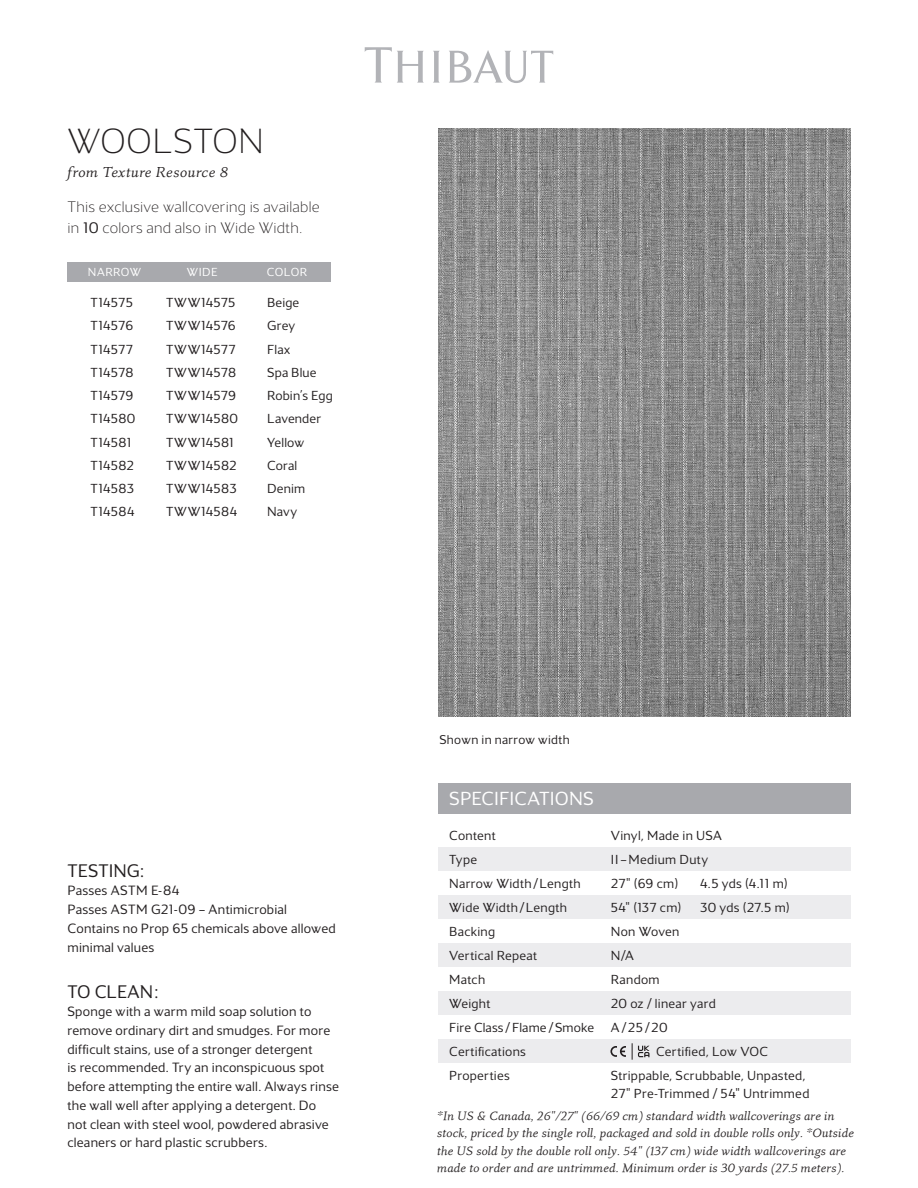
<style>
.page{position:relative;width:918px;height:1188px;background:#fff}
.page>*{position:absolute;margin:0;border:0;box-sizing:border-box;transform-origin:0 0}
.t1{font:200 36px "Maya Samuels";letter-spacing:.005em;color:#231f20}
.t2{font:300 19.5px "Maya Samuels";letter-spacing:.005em;color:#fff}
.t3{font:300 18.75px "Maya Samuels";letter-spacing:.005em;color:#231f20}
.t4{font:200 15.75px/20.2px "Maya Samuels";letter-spacing:.015em;color:#231f20}
.t5{font:italic 15px "Eplica";letter-spacing:.02em;color:#231f20}
.t6{font:300 13.8px/18.8px "Maya Samuels";letter-spacing:.015em;color:#231f20}
.t7{font:300 13.5px "Maya Samuels";letter-spacing:.02em;color:#231f20}
.t8{font:300 13.5px "Maya Samuels";letter-spacing:.045em;color:#231f20}
.t9{font:300 13.5px "Maya Samuels";letter-spacing:.04em;color:#231f20}
.t10{font:300 13.05px "Maya Samuels";letter-spacing:.02em;color:#231f20}
.t11{font:12.6px/17.2px "Eplica Book Italic TT";color:#231f20}
.t12{font:300 12px "Maya Samuels";letter-spacing:.04em;color:#fff}
.s1{font-weight:300}
</style>
<div class="page">
<img style="left:439px;top:128px;width:412px;height:589px">
<div style="left:439px;top:783px;width:412px;height:30px;background:#a8a9ad"></div>
<div style="left:439px;top:848px;width:412px;height:23px;background:#ececee"></div>
<div style="left:439px;top:895px;width:412px;height:24px;background:#ececee"></div>
<div style="left:439px;top:943px;width:412px;height:24px;background:#ececee"></div>
<div style="left:439px;top:991px;width:412px;height:24px;background:#ececee"></div>
<div style="left:439px;top:1039px;width:412px;height:24px;background:#ececee"></div>
<div style="left:68px;top:262px;width:263px;height:20px;background:#a8a9ad"></div>
<svg style="left:365px;top:47px;width:59px;height:36px"></svg>
<svg style="left:433px;top:51px;width:7px;height:32px"></svg>
<svg style="left:449px;top:50px;width:104px;height:33px"></svg>
<svg style="left:610px;top:1043px;width:40px;height:17px"></svg>
<p class="t1" style="left:68px;top:120px;width:198px">WOOLSTON</p>
<p class="t5" style="left:68px;top:163px;width:162px">from Texture Resource 8</p>
<p class="t4" style="left:68px;top:197px;width:254px">This exclusive wallcovering is available in <span class="s1">10</span> colors and also in Wide Width.</p>
<p class="t12" style="left:88px;top:265px;width:55px">NARROW</p>
<p class="t12" style="left:187px;top:265px;width:32px">WIDE</p>
<p class="t12" style="left:267px;top:265px;width:42px">COLOR</p>
<p class="t7" style="left:91px;top:295px;width:44px">T14575</p>
<p class="t7" style="left:91px;top:318px;width:44px">T14576</p>
<p class="t7" style="left:91px;top:342px;width:44px">T14577</p>
<p class="t7" style="left:91px;top:365px;width:44px">T14578</p>
<p class="t7" style="left:91px;top:388px;width:44px">T14579</p>
<p class="t7" style="left:91px;top:411px;width:46px">T14580</p>
<p class="t7" style="left:91px;top:435px;width:42px">T14581</p>
<p class="t7" style="left:91px;top:458px;width:45px">T14582</p>
<p class="t7" style="left:91px;top:481px;width:45px">T14583</p>
<p class="t7" style="left:91px;top:504px;width:45px">T14584</p>
<p class="t7" style="left:166px;top:295px;width:71px">TWW14575</p>
<p class="t7" style="left:166px;top:318px;width:71px">TWW14576</p>
<p class="t8" style="left:166px;top:342px;width:71px">TWW14577</p>
<p class="t7" style="left:166px;top:365px;width:72px">TWW14578</p>
<p class="t7" style="left:166px;top:388px;width:71px">TWW14579</p>
<p class="t7" style="left:166px;top:411px;width:73px">TWW14580</p>
<p class="t7" style="left:166px;top:434px;width:69px">TWW14581</p>
<p class="t7" style="left:166px;top:458px;width:72px">TWW14582</p>
<p class="t7" style="left:166px;top:481px;width:72px">TWW14583</p>
<p class="t9" style="left:166px;top:504px;width:73px">TWW14584</p>
<p class="t7" style="left:267px;top:295px;width:34px">Beige</p>
<p class="t7" style="left:267px;top:318px;width:30px">Grey</p>
<p class="t7" style="left:267px;top:341px;width:25px">Flax</p>
<p class="t7" style="left:267px;top:365px;width:51px">Spa Blue</p>
<p class="t7" style="left:267px;top:388px;width:67px">Robin’s Egg</p>
<p class="t7" style="left:267px;top:411px;width:55px">Lavender</p>
<p class="t7" style="left:267px;top:434px;width:39px">Yellow</p>
<p class="t7" style="left:267px;top:458px;width:32px">Coral</p>
<p class="t7" style="left:267px;top:481px;width:39px">Denim</p>
<p class="t7" style="left:267px;top:504px;width:32px">Navy</p>
<p class="t3" style="left:68px;top:860px;width:78px">TESTING:</p>
<p class="t6" style="left:68px;top:881px;width:114px">Passes ASTM E-84</p>
<p class="t6" style="left:68px;top:900px;width:221px">Passes ASTM G21-09 — Antimicrobial</p>
<p class="t6" style="left:68px;top:919px;width:270px">Contains no Prop 65 chemicals above allowed minimal values</p>
<h3 class="t3" style="left:68px;top:981px;width:92px">TO CLEAN:</h3>
<p class="t6" style="left:68px;top:1002px;width:273px">Sponge with a warm mild soap solution to remove ordinary dirt and smudges. For more difficult stains, use of a stronger detergent<br>is recommended. Try an inconspicuous spot before attempting the entire wall. Always rinse the wall well after applying a detergent. Do not clean with steel wool, powdered abrasive cleaners or hard plastic scrubbers.</p>
<p class="t10" style="left:439px;top:732px;width:132px">Shown in narrow width</p>
<p class="t2" style="left:449px;top:788px;width:146px">SPECIFICATIONS</p>
<p class="t7" style="left:449px;top:827px;width:48px">Content</p>
<p class="t7" style="left:449px;top:851px;width:30px">Type</p>
<p class="t7" style="left:449px;top:875px;width:133px">Narrow Width/Length</p>
<p class="t7" style="left:449px;top:899px;width:119px">Wide Width/Length</p>
<p class="t7" style="left:449px;top:923px;width:48px">Backing</p>
<p class="t7" style="left:449px;top:947px;width:89px">Vertical Repeat</p>
<p class="t7" style="left:449px;top:971px;width:38px">Match</p>
<p class="t7" style="left:449px;top:995px;width:43px">Weight</p>
<p class="t7" style="left:449px;top:1019px;width:146px">Fire Class / Flame / Smoke</p>
<p class="t7" style="left:449px;top:1043px;width:78px">Certifications</p>
<p class="t7" style="left:449px;top:1067px;width:62px">Properties</p>
<p class="t11" style="left:437px;top:1107px;width:418px">*In US &amp; Canada, 26"/27" (66/69 cm) standard width wallcoverings are in stock, priced by the single roll, packaged and sold in double rolls only. *Outside the US sold by the double roll only. 54" (137 cm) wide width wallcoverings are made to order and are untrimmed. Minimum order is 30 yards (27.5 meters).</p>
<p class="t7" style="left:611px;top:827px;width:113px">Vinyl, Made in USA</p>
<p class="t7" style="left:611px;top:851px;width:99px">II—Medium Duty</p>
<p class="t7" style="left:611px;top:875px;width:69px">27" (69 cm)</p>
<p class="t7" style="left:700px;top:875px;width:89px">4.5 yds (4.11 m)</p>
<p class="t7" style="left:611px;top:899px;width:72px">54" (137 cm)</p>
<p class="t7" style="left:700px;top:899px;width:91px">30 yds (27.5 m)</p>
<p class="t7" style="left:611px;top:923px;width:70px">Non Woven</p>
<p class="t7" style="left:611px;top:947px;width:24px">N/A</p>
<p class="t7" style="left:611px;top:971px;width:50px">Random</p>
<p class="t7" style="left:611px;top:995px;width:106px">20 oz / linear yard</p>
<p class="t7" style="left:611px;top:1019px;width:58px">A/25/20</p>
<p class="t7" style="left:656px;top:1043px;width:114px">Certified, Low VOC</p>
<p class="t7" style="left:611px;top:1067px;width:196px">Strippable, Scrubbable, Unpasted,</p>
<p class="t7" style="left:611px;top:1085px;width:200px">27" Pre-Trimmed / 54" Untrimmed</p>
</div>
